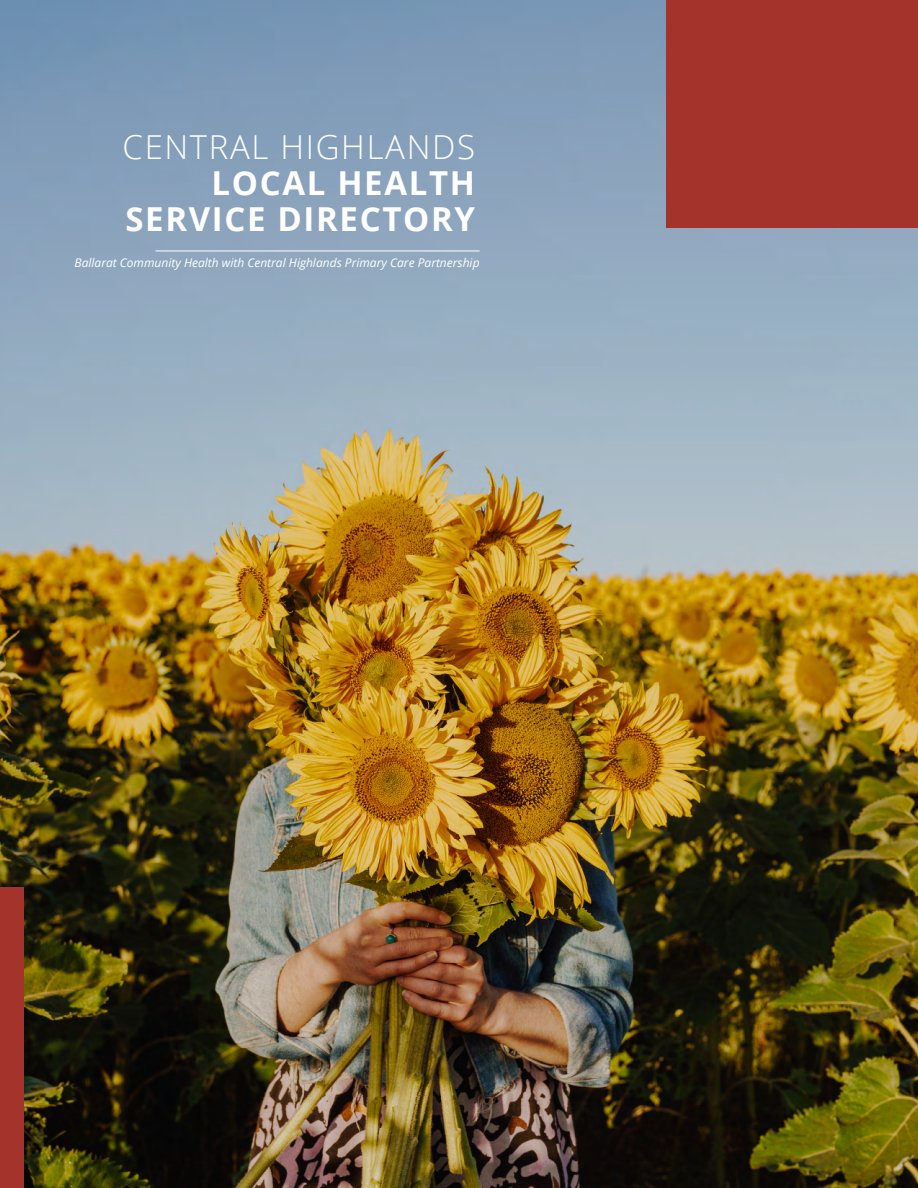
<style>
.page{position:relative;width:918px;height:1188px;background:#fff}
.page>*{position:absolute;margin:0;border:0;box-sizing:border-box;transform-origin:0 0}
.t1{font:700 33px/36px "Open Sans";letter-spacing:.05em;color:#fff;text-align:right}
.t2{font:300 33px "Open Sans";letter-spacing:.05em;color:#fff}
.t3{font:italic 12px "Open Sans";color:#fff}
</style>
<div class="page">
<img style="left:0;top:0;width:918px;height:1188px">
<div style="left:0;top:888px;width:23px;height:300px;background:#a4332c"></div>
<hr style="left:156px;top:251px;width:324px;height:1px;background:#fff">
<div style="left:666px;top:0;width:252px;height:227px;background:#a4332c"></div>
<h1 class="t2" style="left:123px;top:124px;width:354px">CENTRAL HIGHLANDS</h1>
<h1 class="t1" style="left:125px;top:164px;width:351px">LOCAL HEALTH<br>SERVICE DIRECTORY</h1>
<p class="t3" style="left:75px;top:254px;width:407px">Ballarat Community Health with Central Highlands Primary Care Partnership</p>
</div>
